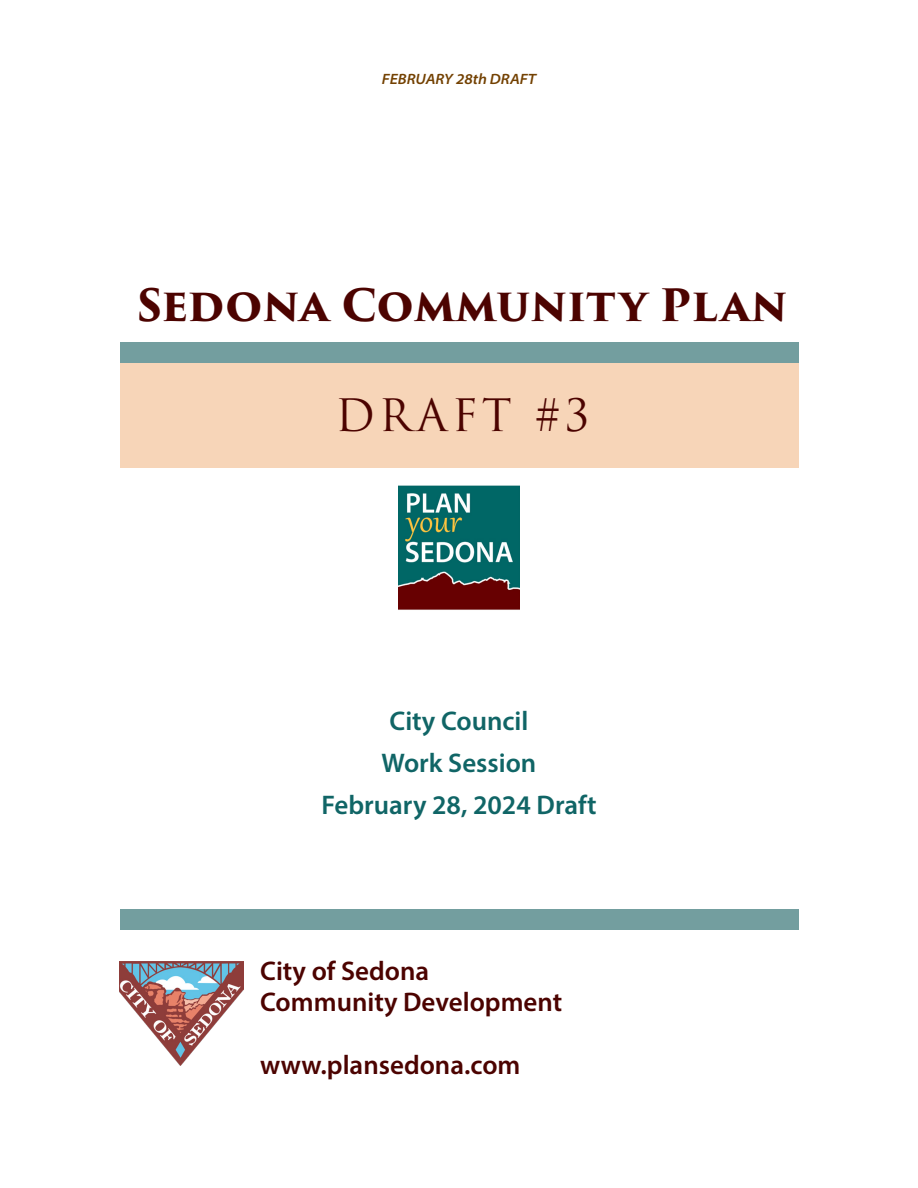
<style>
.page{position:relative;width:918px;height:1188px;background:#fff}
.page>*{position:absolute;margin:0;border:0;box-sizing:border-box;transform-origin:0 0}
.Side_Box_Text{font:700 43.5px "Trajan Pro 3";color:#4c0300}
.Side_Box_Text-2{font:43.5px "Trajan Pro 3";letter-spacing:.1em;color:#4c0300}
.Side_Box_Text-3{font:600 27px "Myriad Pro";color:#4c0300}
.Side_Box_Text-4{font:600 27px "Myriad Pro";color:#106566}
.t1{font:italic 600 semi-expanded 15px "Myriad Pro";color:#734102}
</style>
<div class="page">
<div style="left:120px;top:342px;width:678px;height:21px;background:#739e9f"></div>
<img style="left:120px;top:961px;width:123px;height:105px">
<img style="left:399px;top:485px;width:120px;height:125px">
<div style="left:120px;top:363px;width:678px;height:105px;background:#f7d5b8"></div>
<div style="left:120px;top:909px;width:678px;height:21px;background:#739e9f"></div>
<p class="t1" style="left:382px;top:69px;width:156px">FEBRUARY 28th DRAFT</p>
<p class="Side_Box_Text" style="left:137px;top:272px;width:652px">Sedona Community Plan</p>
<p class="Side_Box_Text-2" style="left:335px;top:386px;width:256px">DRAFT #3</p>
<p class="Side_Box_Text-4" style="left:390px;top:703px;width:140px">City Council</p>
<p class="Side_Box_Text-4" style="left:382px;top:745px;width:156px">Work Session</p>
<p class="Side_Box_Text-4" style="left:321px;top:787px;width:277px">February 28, 2024 Draft</p>
<p class="Side_Box_Text-3" style="left:260px;top:953px;width:171px">City of Sedona</p>
<p class="Side_Box_Text-3" style="left:260px;top:985px;width:304px">Community Development</p>
<p class="Side_Box_Text-3" style="left:260px;top:1048px;width:262px">www.plansedona.com</p>
</div>
